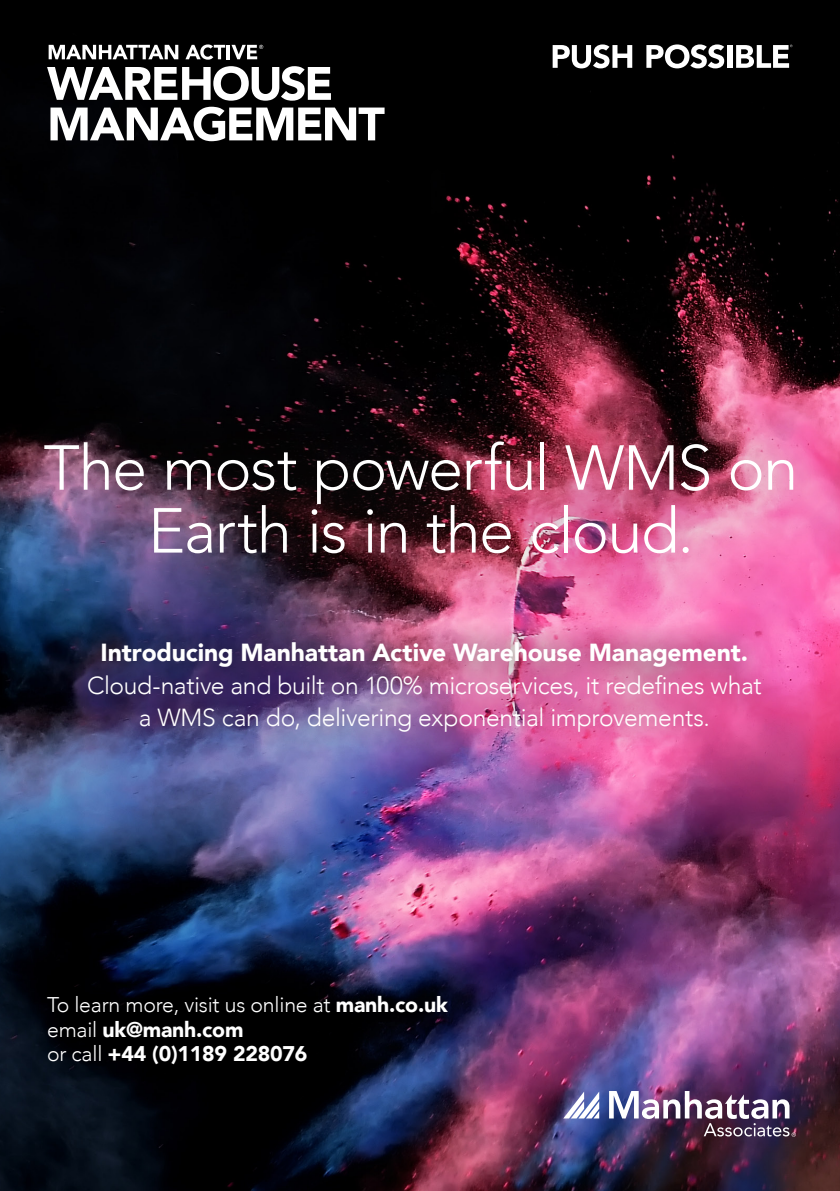
<style>
.page{position:relative;width:840px;height:1191px;background:#fff}
.page>*{position:absolute;margin:0;border:0;box-sizing:border-box;transform-origin:0 0}
.t1{font:300 62.8px/62.8px "Avenir LT Std";letter-spacing:-.02em;color:#fff;text-align:center}
.t2{font:300 24.6px/32px "Avenir";letter-spacing:-.015em;color:#fff;text-align:center}
.t3{font:900 24.6px "Avenir";letter-spacing:-.005em;color:#fff}
.t4{font:300 21.2px/24.6px "Avenir";letter-spacing:-.01em;color:#fff}
.s1{font-weight:900}
</style>
<div class="page">
<img style="left:0;top:0;width:839px;height:1191px">
<img style="left:62px;top:624px;width:724px;height:133px">
<img style="left:0;top:375px;width:839px;height:249px">
<svg style="left:49px;top:45px;width:129px;height:14px"></svg>
<svg style="left:185px;top:44px;width:40px;height:16px"></svg>
<hr style="left:227px;top:45px;width:3px;height:14px;background:#fff">
<svg style="left:231px;top:45px;width:32px;height:14px"></svg>
<svg style="left:47px;top:66px;width:284px;height:35px"></svg>
<svg style="left:50px;top:107px;width:334px;height:34px"></svg>
<img style="left:608px;top:1091px;width:187px;height:45px">
<svg style="left:563px;top:1091px;width:36px;height:27px"></svg>
<svg style="left:552px;top:44px;width:80px;height:24px"></svg>
<svg style="left:646px;top:44px;width:77px;height:24px"></svg>
<div style="left:726px;top:45px;width:5px;height:23px;background:#fff"></div>
<svg style="left:735px;top:45px;width:57px;height:23px"></svg>
<h1 class="t1" style="left:44px;top:437px;width:755px">The most powerful WMS on<br>Earth is in the cloud.</h1>
<p class="t3" style="left:100px;top:632px;width:648px">Introducing Manhattan Active Warehouse Management.</p>
<p class="t2" style="left:87px;top:669px;width:676px">Cloud-native and built on 100% microservices, it redefines what a WMS can do, delivering exponential improvements.</p>
<p class="t4" style="left:47px;top:992px;width:402px">To learn more, visit us online at <span class="s1">manh.co.uk </span>email <span class="s1">uk@manh.com<br></span>or call <span class="s1">+44 (0)1189 228076</span></p>
</div>
